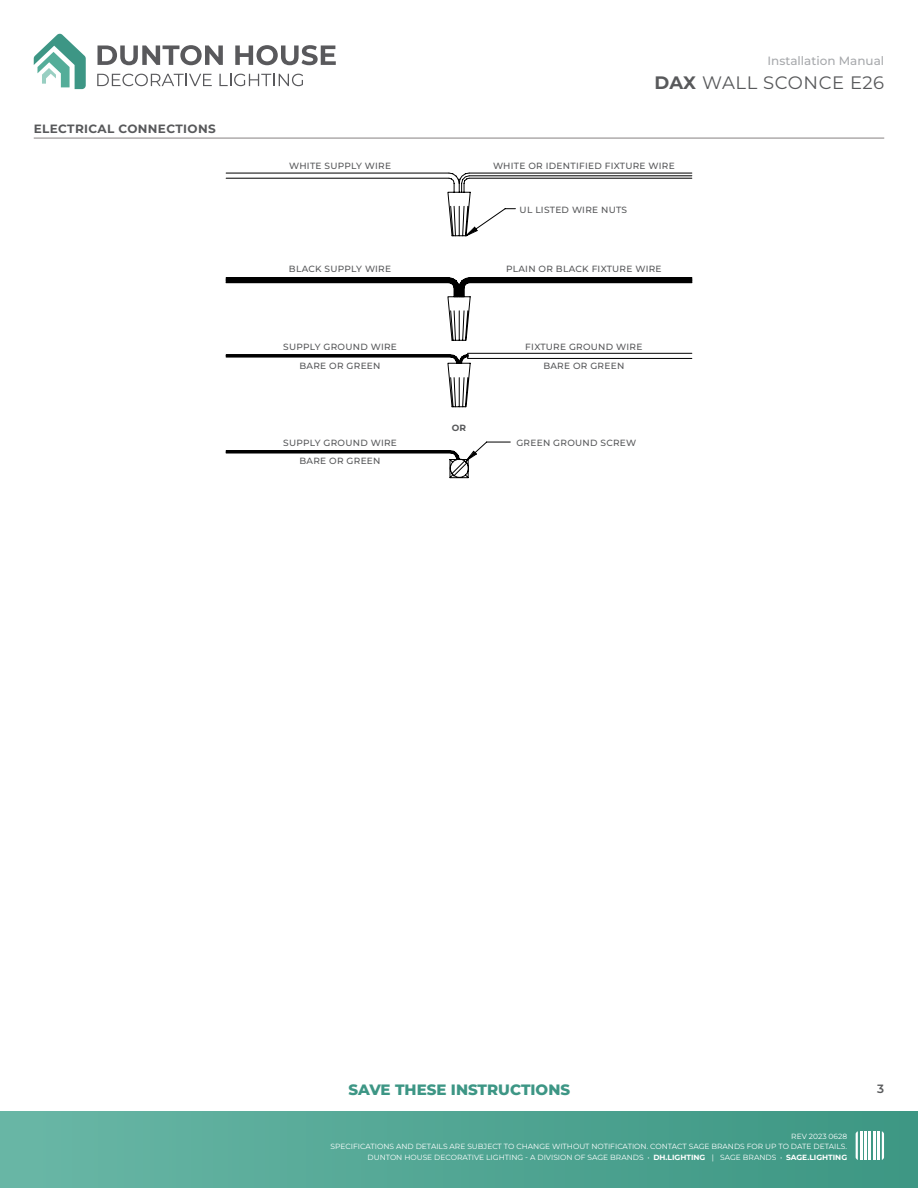
<style>
.page{position:relative;width:918px;height:1188px;background:#fff}
.page>*{position:absolute;margin:0;border:0;box-sizing:border-box;transform-origin:0 0}
.t1{font:18px "Montserrat";letter-spacing:.03em;color:#58595b}
.t2{font:800 15px "Montserrat";color:#3d9685}
.t3{font:700 12px "Montserrat";letter-spacing:.03em;color:#58595b}
.t4{font:500 12px "Montserrat";color:#a7a9ac}
.t5{font:600 12px "Montserrat";color:#58595b}
.t6{font:500 9px "Montserrat";letter-spacing:.03em;color:#58595b}
.t7{font:700 9px "Montserrat";color:#58595b}
.t8{font:7.5px/10.5px "Montserrat";color:#fff;text-align:right}
.s1{font-weight:700}
</style>
<div class="page">
<hr style="left:34px;top:138px;width:850px;height:1px;background:#878181">
<svg style="left:34px;top:33px;width:52px;height:56px"></svg>
<svg style="left:98px;top:45px;width:125px;height:20px"></svg>
<svg style="left:235px;top:45px;width:101px;height:20px"></svg>
<svg style="left:97px;top:74px;width:115px;height:12px"></svg>
<svg style="left:219px;top:74px;width:84px;height:12px"></svg>
<div style="left:0;top:1111px;width:918px;height:77px;background:linear-gradient(to right,#68b6a5,#3d9783)"></div>
<hr style="left:864px;top:1131px;width:3px;height:29px;background:#fff">
<hr style="left:873px;top:1131px;width:2px;height:29px;background:#fff">
<hr style="left:860px;top:1131px;width:2px;height:29px;background:#fff">
<hr style="left:869px;top:1131px;width:2px;height:29px;background:#fff">
<svg style="left:882px;top:1131px;width:2px;height:29px"></svg>
<hr style="left:877px;top:1131px;width:3px;height:29px;background:#fff">
<svg style="left:856px;top:1131px;width:2px;height:29px"></svg>
<hr style="left:226px;top:450px;width:224px;height:1px;background:#000">
<hr style="left:226px;top:451px;width:224px;height:1px;background:#000">
<hr style="left:226px;top:452px;width:224px;height:1px;background:#000">
<hr style="left:226px;top:453px;width:224px;height:1px;background:#000">
<hr style="left:469px;top:178px;width:223px;height:1px;background:#000">
<hr style="left:469px;top:175px;width:223px;height:1px;background:#000">
<hr style="left:469px;top:173px;width:223px;height:1px;background:#000">
<hr style="left:468px;top:358px;width:224px;height:1px;background:#000">
<hr style="left:468px;top:353px;width:224px;height:1px;background:#000">
<hr style="left:469px;top:282px;width:223px;height:1px;background:#000">
<hr style="left:469px;top:281px;width:223px;height:1px;background:#000">
<hr style="left:469px;top:280px;width:223px;height:1px;background:#000">
<hr style="left:469px;top:279px;width:223px;height:1px;background:#000">
<hr style="left:469px;top:278px;width:223px;height:1px;background:#000">
<hr style="left:469px;top:277px;width:223px;height:1px;background:#000">
<hr style="left:226px;top:354px;width:224px;height:1px;background:#000">
<hr style="left:226px;top:355px;width:224px;height:1px;background:#000">
<hr style="left:226px;top:356px;width:224px;height:1px;background:#000">
<hr style="left:226px;top:357px;width:224px;height:1px;background:#000">
<hr style="left:226px;top:277px;width:223px;height:1px;background:#000">
<hr style="left:226px;top:278px;width:223px;height:1px;background:#000">
<hr style="left:226px;top:279px;width:223px;height:1px;background:#000">
<hr style="left:226px;top:280px;width:223px;height:1px;background:#000">
<hr style="left:226px;top:281px;width:223px;height:1px;background:#000">
<hr style="left:226px;top:282px;width:223px;height:1px;background:#000">
<svg style="left:447px;top:353px;width:24px;height:55px"></svg>
<svg style="left:447px;top:277px;width:24px;height:64px"></svg>
<hr style="left:226px;top:173px;width:223px;height:1px;background:#000">
<hr style="left:226px;top:178px;width:223px;height:1px;background:#000">
<svg style="left:447px;top:172px;width:69px;height:65px"></svg>
<svg style="left:448px;top:441px;width:63px;height:38px"></svg>
<h3 class="t3" style="left:34px;top:121px;width:183px">ELECTRICAL CONNECTIONS</h3>
<h3 class="t4" style="left:768px;top:53px;width:118px">Installation Manual</h3>
<h1 class="t1" style="left:654px;top:71px;width:231px"><span class="s1">DAX</span> WALL SCONCE E26</h1>
<p class="t6" style="left:289px;top:160px;width:103px">WHITE SUPPLY WIRE</p>
<p class="t6" style="left:493px;top:160px;width:183px">WHITE OR IDENTIFIED FIXTURE WIRE</p>
<p class="t6" style="left:520px;top:204px;width:109px">UL LISTED WIRE NUTS</p>
<p class="t6" style="left:289px;top:263px;width:104px">BLACK SUPPLY WIRE</p>
<p class="t6" style="left:506px;top:263px;width:157px">PLAIN OR BLACK FIXTURE WIRE</p>
<p class="t6" style="left:283px;top:341px;width:115px">SUPPLY GROUND WIRE</p>
<p class="t6" style="left:525px;top:341px;width:119px">FIXTURE GROUND WIRE</p>
<p class="t6" style="left:300px;top:360px;width:83px">BARE OR GREEN</p>
<p class="t6" style="left:543px;top:360px;width:83px">BARE OR GREEN</p>
<p class="t6" style="left:283px;top:436px;width:115px">SUPPLY GROUND WIRE</p>
<p class="t6" style="left:300px;top:455px;width:83px">BARE OR GREEN</p>
<p class="t7" style="left:452px;top:421px;width:16px">OR</p>
<p class="t6" style="left:516px;top:436px;width:121px">GREEN GROUND SCREW</p>
<h2 class="t2" style="left:348px;top:1079px;width:223px">SAVE THESE INSTRUCTIONS</h2>
<h3 class="t5" style="left:877px;top:1081px;width:8px">3</h3>
<p class="t8" style="left:331px;top:1131px;width:518px">REV 2023 0628<br>SPECIFICATIONS AND DETAILS ARE SUBJECT TO CHANGE WITHOUT NOTIFICATION. CONTACT SAGE BRANDS FOR UP TO DATE DETAILS.<br>DUNTON HOUSE DECORATIVE LIGHTING - A DIVISION OF SAGE BRANDS • <span class="s1">DH.LIGHTING</span> | SAGE BRANDS • <span class="s1">SAGE.LIGHTING</span></p>
</div>
